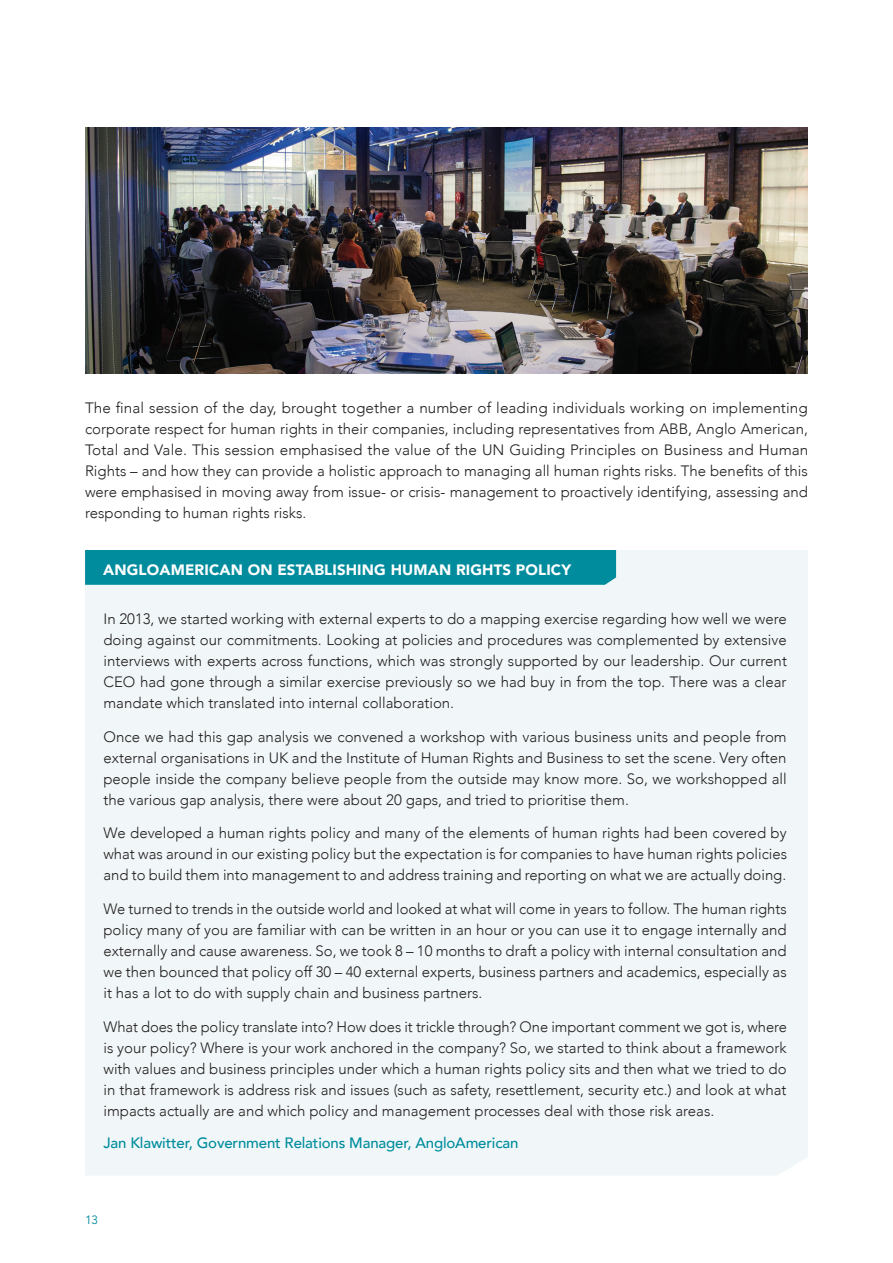
<style>
.page{position:relative;width:893px;height:1263px;background:#fff}
.page>*{position:absolute;margin:0;border:0;box-sizing:border-box;transform-origin:0 0}
.t1{font:300 15px/21px "Avenir";color:#231f20;text-align:justify}
.t2{font:500 15px "Avenir";letter-spacing:-.01em;color:#008c9d}
.t3{font:900 15px "Avenir";letter-spacing:.01em;color:#fff}
.t4{font:12px "Avenir LT";color:#008c9d}
</style>
<div class="page">
<div style="left:85px;top:550px;width:723px;height:625px;background:#f1f7f8"></div>
<div style="left:85px;top:550px;width:531px;height:35px;background:#008c9d"></div>
<img style="left:85px;top:128px;width:723px;height:245px">
<p class="t1" style="left:85px;top:398px;width:725px">The final session of the day, brought together a number of leading individuals working on implementing corporate respect for human rights in their companies, including representatives from ABB, Anglo American, Total and Vale. This session emphasised the value of the UN Guiding Principles on Business and Human Rights – and how they can provide a holistic approach to managing all human rights risks. The benefits of this were emphasised in moving away from issue- or crisis- management to proactively identifying, assessing and responding to human rights risks.</p>
<p class="t3" style="left:103px;top:560px;width:469px">ANGLOAMERICAN ON ESTABLISHING HUMAN RIGHTS POLICY</p>
<p class="t1" style="left:103px;top:609px;width:685px">In 2013, we started working with external experts to do a mapping exercise regarding how well we were doing against our commitments. Looking at policies and procedures was complemented by extensive interviews with experts across functions, which was strongly supported by our leadership. Our current CEO had gone through a similar exercise previously so we had buy in from the top. There was a clear mandate which translated into internal collaboration.</p>
<p class="t1" style="left:103px;top:726px;width:685px">Once we had this gap analysis we convened a workshop with various business units and people from external organisations in UK and the Institute of Human Rights and Business to set the scene. Very often people inside the company believe people from the outside may know more. So, we workshopped all the various gap analysis, there were about 20 gaps, and tried to prioritise them.</p>
<p class="t1" style="left:103px;top:823px;width:685px">We developed a human rights policy and many of the elements of human rights had been covered by what was around in our existing policy but the expectation is for companies to have human rights policies and to build them into management to and address training and reporting on what we are actually doing.</p>
<p class="t1" style="left:103px;top:899px;width:685px">We turned to trends in the outside world and looked at what will come in years to follow. The human rights policy many of you are familiar with can be written in an hour or you can use it to engage internally and externally and cause awareness. So, we took 8 – 10 months to draft a policy with internal consultation and we then bounced that policy off 30 – 40 external experts, business partners and academics, especially as it has a lot to do with supply chain and business partners.</p>
<p class="t1" style="left:103px;top:1017px;width:685px">What does the policy translate into? How does it trickle through? One important comment we got is, where is your policy? Where is your work anchored in the company? So, we started to think about a framework with values and business principles under which a human rights policy sits and then what we tried to do in that framework is address risk and issues (such as safety, resettlement, security etc.) and look at what impacts actually are and which policy and management processes deal with those risk areas.</p>
<p class="t2" style="left:103px;top:1133px;width:416px">Jan Klawitter, Government Relations Manager, AngloAmerican</p>
<p class="t4" style="left:85px;top:1213px;width:15px">13</p>
</div>
